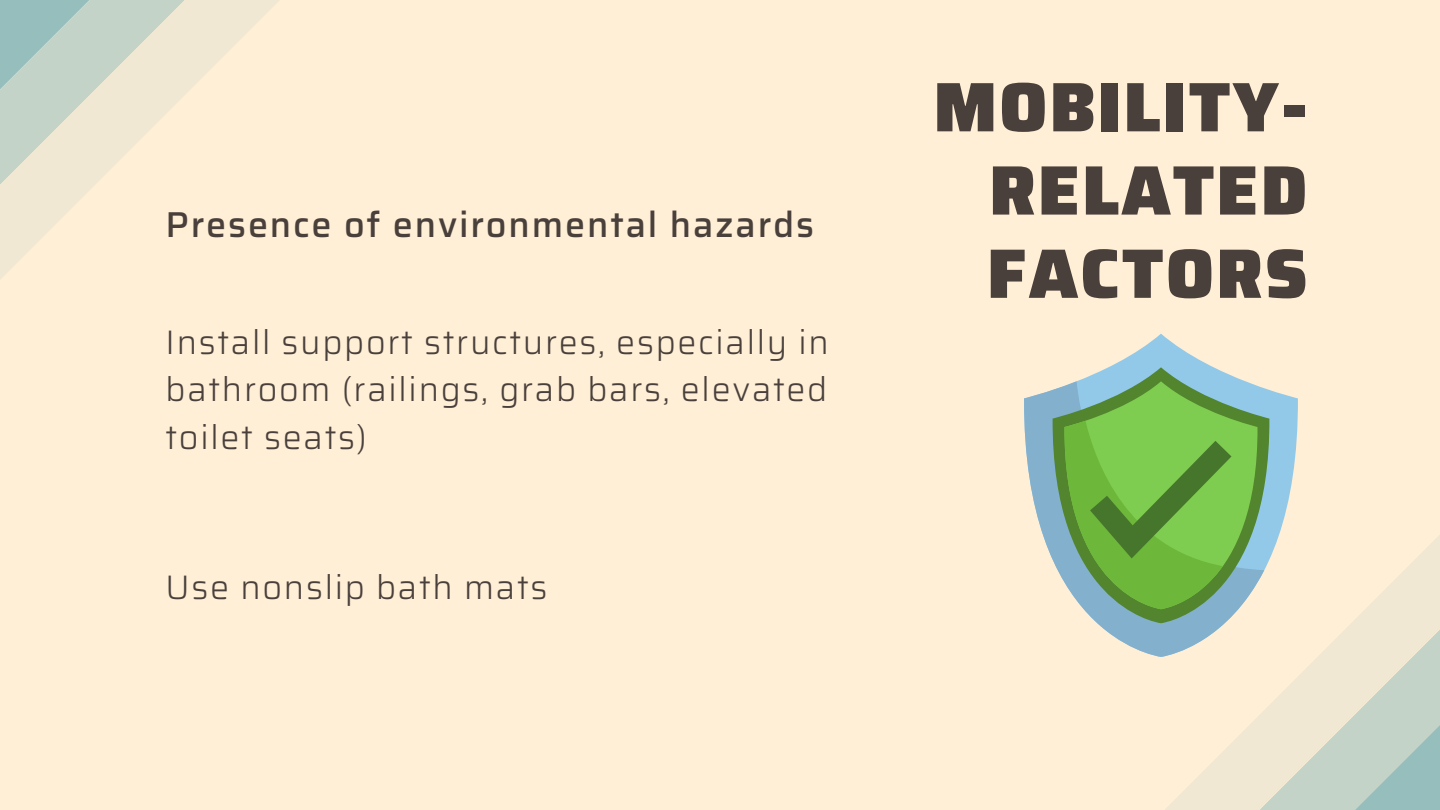
<style>
.page{position:relative;width:1440px;height:810px;background:#ffefd6}
.page>*{position:absolute;margin:0;border:0;box-sizing:border-box;transform-origin:0 0}
.t1{font:900 70px/83.2px "Saira";letter-spacing:.03em;color:#49403c;text-align:right}
.t2{font:500 36px "Saira";color:#49403c}
.t3{font:300 34px/47.3px "Saira";letter-spacing:.05em;color:#49403c;text-align:justify}
</style>
<div class="page">
<svg style="left:0;top:0;width:279px;height:279px"></svg>
<svg style="left:1165px;top:535px;width:275px;height:275px"></svg>
<svg style="left:1109px;top:334px;width:190px;height:323px"></svg>
<svg style="left:1077px;top:367px;width:193px;height:256px;fill:#92c9e9"></svg>
<svg style="left:1024px;top:381px;width:234px;height:276px"></svg>
<p class="t2" style="left:166px;top:196px;width:650px">Presence of environmental hazards</p>
<p class="t3" style="left:166px;top:319px;width:665px">Install support structures, especially in bathroom (railings, grab bars, elevated toilet seats)</p>
<p class="t3" style="left:166px;top:563px;width:383px">Use nonslip bath mats</p>
<p class="t1" style="left:934px;top:65px;width:375px">MOBILITY-<br>RELATED</p>
<p class="t1" style="left:987px;top:232px;width:322px">FACTORS</p>
</div>
